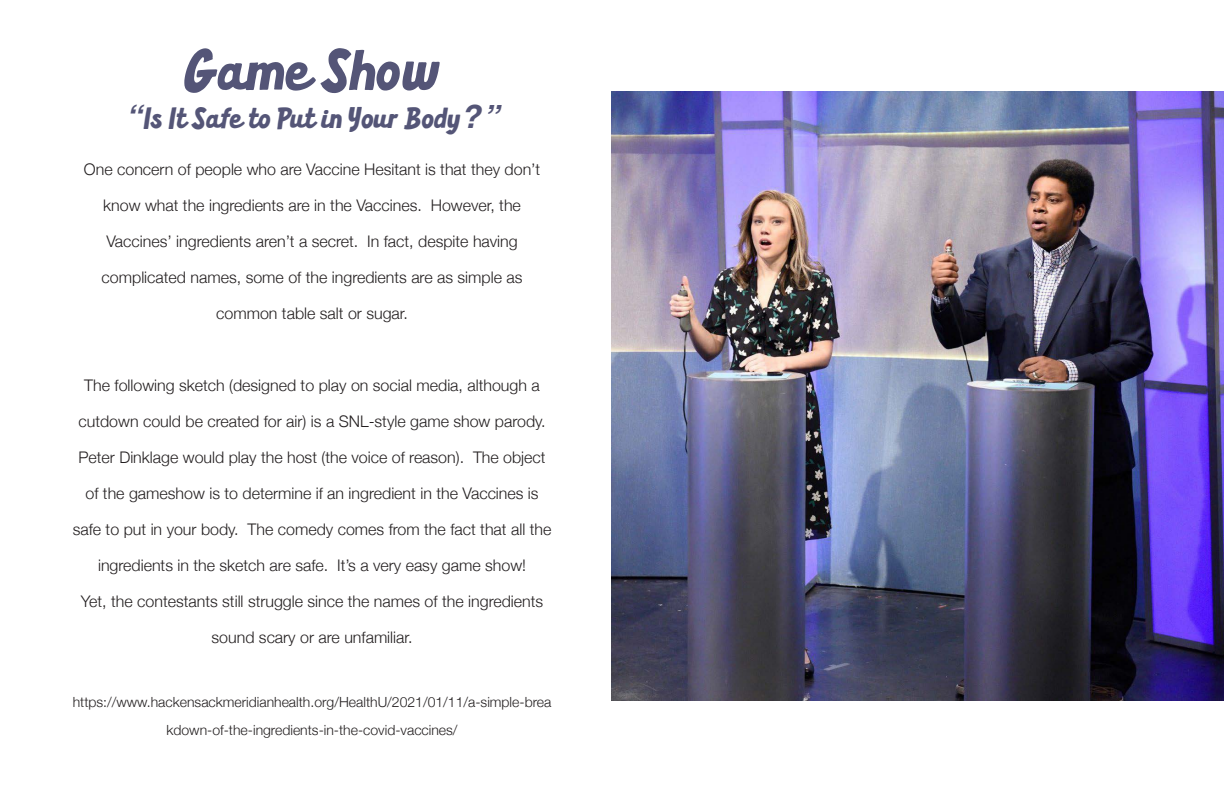
<style>
.page{position:relative;width:1224px;height:792px;background:#fff}
.page>*{position:absolute;margin:0;border:0;box-sizing:border-box;transform-origin:0 0}
.t1{font:64px "Basic Definition";color:#545577}
.t2{font:32px "Basic Definition";color:#545577}
.t3{font:300 16px "Helvetica Neue";color:#231f20}
.t4{font:300 14px/28px "Helvetica Neue";color:#231f20;text-align:center}
.s1{font-family:"Helvetica";font-weight:700;font-style:italic}
</style>
<div class="page">
<img style="left:612px;top:91px;width:612px;height:610px">
<h1 class="t1" style="left:185px;top:45px;width:256px">Game Show</h1>
<h2 class="t2" style="left:125px;top:106px;width:375px"><span class="s1">“</span> Is It Safe to Put in Your Body<span class="s1">? ”</span></h2>
<p class="t3" style="left:84px;top:157px;width:458px">One concern of people who are Vaccine Hesitant is that they don’t</p>
<p class="t3" style="left:103px;top:193px;width:419px">know what the ingredients are in the Vaccines. However, the</p>
<p class="t3" style="left:106px;top:229px;width:413px">Vaccines’ ingredients aren’t a secret. In fact, despite having</p>
<p class="t3" style="left:102px;top:265px;width:422px">complicated names, some of the ingredients are as simple as</p>
<p class="t3" style="left:216px;top:301px;width:193px">common table salt or sugar.</p>
<p class="t3" style="left:84px;top:373px;width:457px">The following sketch (designed to play on social media, although a</p>
<p class="t3" style="left:78px;top:409px;width:469px">cutdown could be created for air) is a SNL-style game show parody.</p>
<p class="t3" style="left:78px;top:445px;width:469px">Peter Dinklage would play the host (the voice of reason). The object</p>
<p class="t3" style="left:85px;top:481px;width:455px">of the gameshow is to determine if an ingredient in the Vaccines is</p>
<p class="t3" style="left:73px;top:517px;width:480px">safe to put in your body. The comedy comes from the fact that all the</p>
<p class="t3" style="left:98px;top:553px;width:429px">ingredients in the sketch are safe. It’s a very easy game show!</p>
<p class="t3" style="left:81px;top:589px;width:464px">Yet, the contestants still struggle since the names of the ingredients</p>
<p class="t3" style="left:212px;top:625px;width:202px">sound scary or are unfamiliar.</p>
<p class="t4" style="left:73px;top:687px;width:480px">https://www.hackensackmeridianhealth.org/HealthU/2021/01/11/a-simple-brea kdown-of-the-ingredients-in-the-covid-vaccines/</p>
</div>
